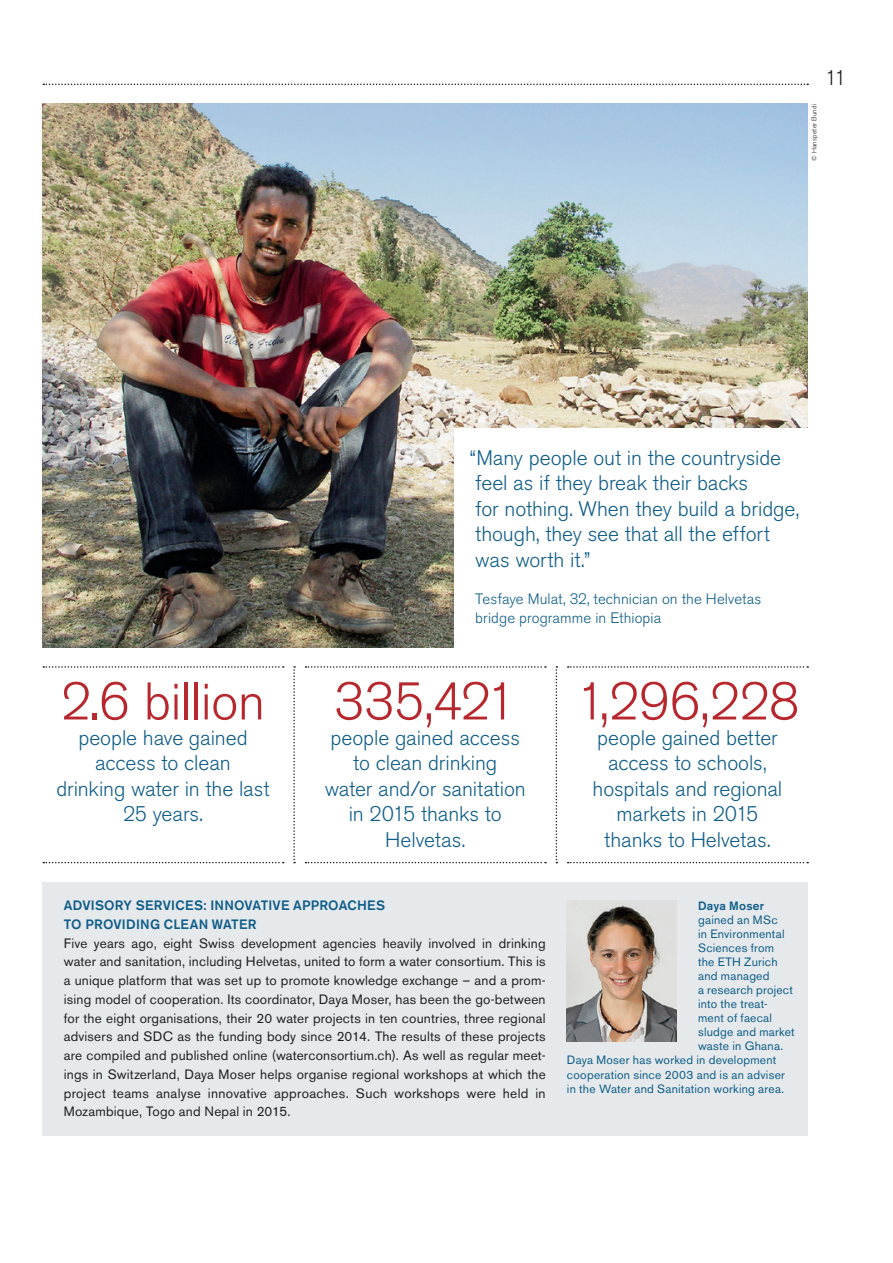
<style>
.page{position:relative;width:893px;height:1263px;background:#fff}
.page>*{position:absolute;margin:0;border:0;box-sizing:border-box;transform-origin:0 0}
.t1{font:300 52.5px "Akzidenz Grotesk BE";letter-spacing:-.015em;color:#b7282e}
.t2{font:300 21px/25.5px "Akzidenz Grotesk BE";letter-spacing:-.005em;color:#0f5d88;text-align:center}
.t3{font:300 21px "Akzidenz Grotesk BE";color:#231f20}
.t4{font:300 15px/18.8px "Akzidenz Grotesk BE";letter-spacing:.005em;color:#0f5d88}
.t5{font:13.5px/18.8px "Akzidenz Grotesk BE";letter-spacing:.02em;color:#231f20;text-align:justify}
.t6{font:500 13.5px/18.8px "Akzidenz Grotesk BE";letter-spacing:.015em;color:#0f5d88}
.t7{font:12px "Akzidenz Grotesk BE";letter-spacing:.02em;color:#0f5d88}
.t8{font:500 12px "Akzidenz Grotesk BE";letter-spacing:.015em;color:#0f5d88}
.t9{font:300 6.75px "Akzidenz Grotesk BE";letter-spacing:.02em;color:#231f20}
</style>
<div class="page">
<img style="left:43px;top:104px;width:765px;height:544px">
<svg style="left:43px;top:84px;width:765px;height:1px"></svg>
<div style="left:454px;top:428px;width:367px;height:225px;background:#fff"></div>
<div style="left:43px;top:882px;width:765px;height:253px;background:#e5e9eb"></div>
<svg style="left:568px;top:862px;width:240px;height:1px"></svg>
<svg style="left:43px;top:862px;width:241px;height:1px"></svg>
<svg style="left:305px;top:862px;width:241px;height:1px"></svg>
<svg style="left:293px;top:666px;width:2px;height:197px"></svg>
<svg style="left:556px;top:666px;width:1px;height:197px"></svg>
<svg style="left:43px;top:666px;width:241px;height:2px"></svg>
<svg style="left:305px;top:666px;width:241px;height:2px"></svg>
<svg style="left:568px;top:666px;width:240px;height:2px"></svg>
<img style="left:567px;top:900px;width:110px;height:141px">
<p class="t9" style="left:810px;top:161px;width:59px;rotate:-90deg">© Hanspeter Bundi</p>
<h2 class="t3" style="left:825px;top:66px;width:23px">11</h2>
<h1 class="t1" style="left:61px;top:672px;width:206px">2.6 billion</h1>
<h2 class="t2" style="left:56px;top:725px;width:215px">people have gained access to clean<br>drinking water in the last<br>25 years.</h2>
<h2 class="t2" style="left:470px;top:445px;width:331px;text-align:left">“Many people out in the countryside feel as if they break their backs<br>for nothing. When they build a bridge, though, they see that all the effort was worth it.”</h2>
<p class="t4" style="left:475px;top:590px;width:288px">Tesfaye Mulat, 32, technician on the Helvetas bridge programme in Ethiopia</p>
<h1 class="t1" style="left:334px;top:672px;width:184px">335,421</h1>
<h2 class="t2" style="left:325px;top:725px;width:203px">people gained access to clean drinking<br>water and/or sanitation in 2015 thanks to<br>Helvetas.</h2>
<h1 class="t1" style="left:575px;top:672px;width:225px">1,296,228</h1>
<h2 class="t2" style="left:592px;top:725px;width:191px">people gained better access to schools, hospitals and regional markets in 2015 thanks to Helvetas.</h2>
<p class="t6" style="left:64px;top:896px;width:323px">ADVISORY SERVICES: INNOVATIVE APPROACHES<br>TO PROVIDING CLEAN WATER</p>
<p class="t5" style="left:64px;top:933px;width:483px">Five years ago, eight Swiss development agencies heavily involved in drinking water and sanitation, including Helvetas, united to form a water consortium. This is a unique platform that was set up to promote knowledge exchange – and a prom&shy;ising model of cooperation. Its coordinator, Daya Moser, has been the go-between for the eight organisations, their 20 water projects in ten countries, three regional advisers and SDC as the funding body since 2014. The results of these projects are compiled and published online (waterconsortium.ch). As well as regular meet&shy;ings in Switzerland, Daya Moser helps organise regional workshops at which the project teams analyse innovative approaches. Such workshops were held in Mozambique, Togo and Nepal in 2015.</p>
<p class="t8" style="left:698px;top:898px;width:67px">Daya Moser</p>
<p class="t7" style="left:698px;top:913px;width:81px">gained an MSc</p>
<p class="t7" style="left:698px;top:927px;width:88px">in Environmental</p>
<p class="t7" style="left:698px;top:941px;width:78px">Sciences from</p>
<p class="t7" style="left:698px;top:955px;width:81px">the ETH Zurich</p>
<p class="t7" style="left:698px;top:969px;width:73px">and managed</p>
<p class="t7" style="left:698px;top:983px;width:96px">a research project</p>
<p class="t7" style="left:698px;top:997px;width:71px">into the treat-</p>
<p class="t7" style="left:698px;top:1011px;width:75px">ment of faecal</p>
<p class="t7" style="left:698px;top:1025px;width:98px">sludge and market</p>
<p class="t7" style="left:698px;top:1039px;width:87px">waste in Ghana.</p>
<p class="t7" style="left:567px;top:1053px;width:211px">Daya Moser has worked in development</p>
<p class="t7" style="left:567px;top:1067px;width:219px">cooperation since 2003 and is an adviser</p>
<p class="t7" style="left:567px;top:1081px;width:219px">in the Water and Sanitation working area.</p>
</div>
